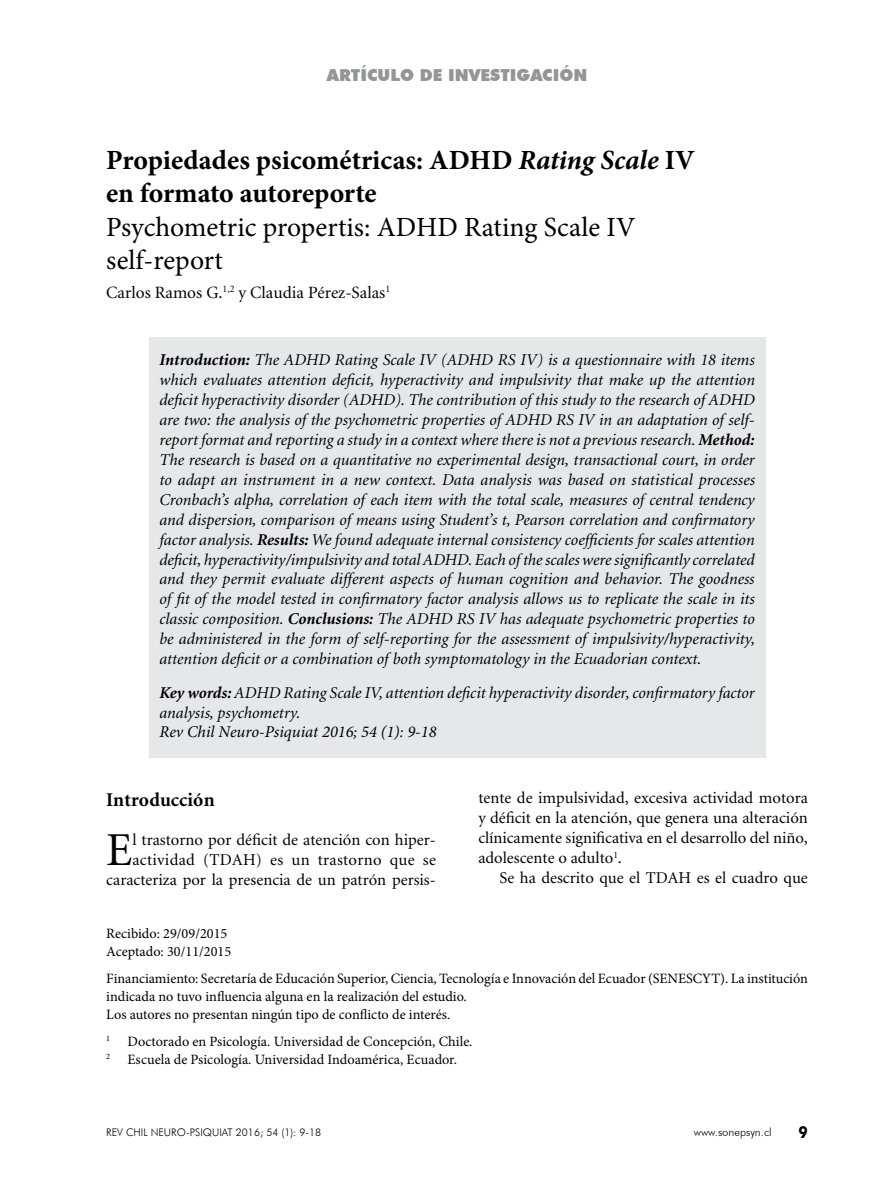
<style>
.page{position:relative;width:893px;height:1191px;background:#fff}
.page>*{position:absolute;margin:0;border:0;box-sizing:border-box;transform-origin:0 0}
.t1{font:47.25px "Minion";color:#000}
.t2{font:700 27.75px/33.3px "Minion Pro";color:#000}
.t3{font:27.75px/33.3px "Minion Pro";color:#000}
.t4{font:700 19.5px "Minion";letter-spacing:.005em;color:#000}
.t5{font:17.25px "Minion";color:#000}
.t6{font:italic 16.5px/20px "Minion";color:#000;text-align:justify}
.t7{font:16.5px/20px "Minion";color:#000;text-align:right}
.t8{font:italic 16.5px "Minion Pro";color:#000}
.t9{font:900 16.5px "Futura BT";color:#939598}
.t10{font:700 16.5px "Futura BT";color:#000;scale:.9 1}
.t11{font:14.25px/18px "Minion Pro";color:#000}
.t12{font:300 11.25px "Futura BT";color:#000}
.t13{font:300 10.5px "Futura BT";color:#000}
.s1{font-style:italic}
.s2{font-weight:700}
</style>
<div class="page">
<div style="left:149px;top:337px;width:616px;height:420px;background:#e6e7e8"></div>
<p class="t9" style="left:327px;top:65px;width:262px">ARTÍCULO DE INVESTIGACIÓN</p>
<h2 class="t2" style="left:106px;top:143px;width:590px">Propiedades psicométricas: ADHD <span class="s1">Rating Scale</span> IV en formato autoreporte</h2>
<h2 class="t3" style="left:106px;top:210px;width:531px">Psychometric propertis: ADHD Rating Scale IV self-report</h2>
<p class="t5" style="left:106px;top:284px;width:285px">Carlos Ramos G.<sup>1,2</sup> y Claudia Pérez-Salas<sup>1</sup></p>
<p class="t6" style="left:159px;top:350px;width:597px"><span class="s2">Introduction:</span> The ADHD Rating Scale IV (ADHD RS IV) is a questionnaire with 18 items which evaluates attention deficit, hyperactivity and impulsivity that make up the attention deficit hyperactivity disorder (ADHD). The contribution of this study to the research of ADHD are two: the analysis of the psychometric properties of ADHD RS IV in an adaptation of self&shy;report format and reporting a study in a context where there is not a previous research. <span class="s2">Method:<br></span>The research is based on a quantitative no experimental design, transactional court, in order to adapt an instrument in a new context. Data analysis was based on statistical processes Cronbach’s alpha, correlation of each item with the total scale, measures of central tendency and dispersion, comparison of means using Student’s t, Pearson correlation and confirmatory factor analysis. <span class="s2">Results:</span> We found adequate internal consistency coefficients for scales attention deficit, hyperactivity/impulsivity and total ADHD. Each of the scales were significantly correlated and they permit evaluate different aspects of human cognition and behavior. The goodness of fit of the model tested in confirmatory factor analysis allows us to replicate the scale in its classic composition. <span class="s2">Conclusions:</span> The ADHD RS IV has adequate psychometric properties to be administered in the form of self-reporting for the assessment of impulsivity/hyperactivity, attention deficit or a combination of both symptomatology in the Ecuadorian context.</p>
<p class="t6" style="left:159px;top:683px;width:597px"><span class="s2">Key words:</span> ADHD Rating Scale IV, attention deficit hyperactivity disorder, confirmatory factor analysis, psychometry.</p>
<p class="t8" style="left:159px;top:720px;width:279px">Rev Chil Neuro-Psiquiat 2016; 54 (1): 9-18</p>
<p class="t4" style="left:106px;top:789px;width:110px">Introducción</p>
<h1 class="t1" style="left:106px;top:827px;width:28px">E</h1>
<p class="t7" style="left:106px;top:831px;width:331px">l trastorno por déficit de atención con hiper&shy;actividad (TDAH) es un trastorno que se caracteriza por la presencia de un patrón persis-</p>
<p class="t7" style="left:478px;top:788px;width:331px;text-align:justify">tente de impulsividad, excesiva actividad motora y déficit en la atención, que genera una alteración clínicamente significativa en el desarrollo del niño, adolescente o adulto<sup>1</sup>.</p>
<p class="t7" style="left:500px;top:868px;width:310px">Se ha descrito que el TDAH es el cuadro que</p>
<p class="t11" style="left:106px;top:924px;width:126px">Recibido: 29/09/2015<br>Aceptado: 30/11/2015</p>
<p class="t11" style="left:106px;top:969px;width:703px">Financiamiento: Secretaría de Educación Superior, Ciencia, Tecnología e Innovación del Ecuador (SENESCYT). La institución indicada no tuvo influencia alguna en la realización del estudio.<br>Los autores no presentan ningún tipo de conflicto de interés.</p>
<p class="t11" style="left:106px;top:1032px;width:368px"><sup>1</sup> Doctorado en Psicología. Universidad de Concepción, Chile.<br><sup>2</sup> Escuela de Psicología. Universidad Indoamérica, Ecuador.</p>
<p class="t13" style="left:106px;top:1125px;width:217px">REV CHIL NEURO-PSIQUIAT 2016; 54 (1): 9-18</p>
<p class="t12" style="left:694px;top:1125px;width:80px">www.sonepsyn.cl</p>
<p class="t10" style="left:799px;top:1121px;width:12px">9</p>
</div>
